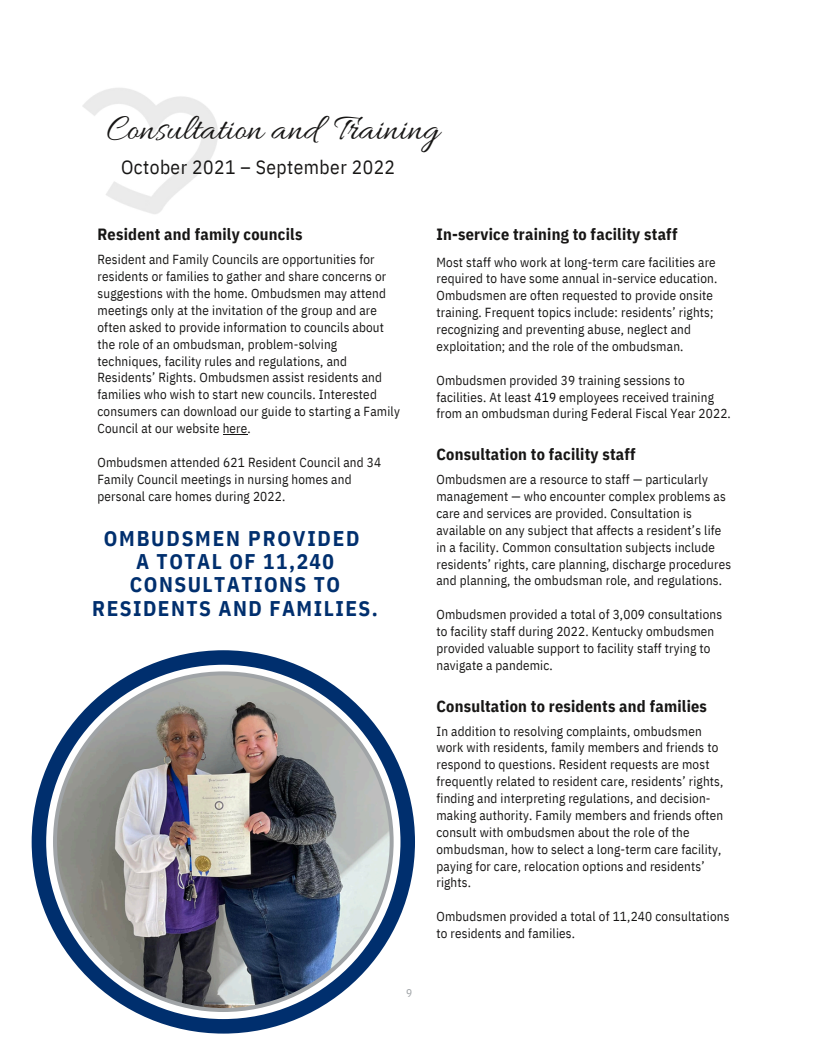
<style>
.page{position:relative;width:825px;height:1050px;background:#fff}
.page>*{position:absolute;margin:0;border:0;box-sizing:border-box;transform-origin:0 0}
.t1{font:37.5px "Allura";color:#171615}
.t2{font:700 21.25px/23.5px "IBM Plex Sans Cond";letter-spacing:.07em;color:#002f6e;text-align:center}
.t3{font:19.38px "IBM Plex Sans Cond";letter-spacing:.025em;color:#171615}
.t4{font:700 16.25px "IBM Plex Sans Cond";letter-spacing:.015em;color:#171615}
.t5{font:13.12px/16.9px "IBM Plex Sans Cond";letter-spacing:.015em;color:#171615}
.t6{font:11.25px "IBM Plex Sans Cond";color:#a0a4a7}
.s1{color:#000}
</style>
<div class="page">
<svg style="left:32px;top:650px;width:383px;height:384px"></svg>
<img style="left:53px;top:671px;width:341px;height:341px">
<img style="left:82px;top:88px;width:136px;height:126px">
<svg style="left:223px;top:434px;width:25px;height:1px"></svg>
<h3 class="t1" style="left:107px;top:108px;width:334px">Consultation and Training</h3>
<p class="t3" style="left:121px;top:154px;width:276px">October 2021 – September 2022</p>
<p class="t4" style="left:98px;top:224px;width:206px">Resident and family councils</p>
<p class="t5" style="left:98px;top:251px;width:304px">Resident and Family Councils are opportunities for residents or families to gather and share concerns or suggestions with the home. Ombudsmen may attend meetings only at the invitation of the group and are often asked to provide information to councils about the role of an ombudsman, problem-solving techniques, facility rules and regulations, and Residents’ Rights. Ombudsmen assist residents and families who wish to start new councils. Interested consumers can download our guide to starting a Family Council at our website here.</p>
<h4 class="t5" style="left:98px;top:453px;width:285px">Ombudsmen attended 621 Resident Council and 34<br>Family Council meetings in nursing homes and personal care homes during 2022.</h4>
<p class="t2" style="left:92px;top:526px;width:287px">OMBUDSMEN PROVIDED<br>A TOTAL OF 11,240<br>CONSULTATIONS TO<br>RESIDENTS AND FAMILIES.</p>
<h4 class="t6" style="left:406px;top:985px;width:8px">9</h4>
<p class="t4" style="left:436px;top:224px;width:243px">In-service training to facility staff</p>
<p class="t5" style="left:436px;top:253px;width:282px">Most staff who work at long-term care facilities are required to have some annual in-service education.<br>Ombudsmen are often requested to provide onsite training. Frequent topics include: residents’ rights; recognizing and preventing abuse, neglect and exploitation; and the role of the ombudsman.</p>
<p class="t5" style="left:436px;top:371px;width:250px">Ombudsmen provided 39 training sessions to</p>
<h4 class="t5" style="left:436px;top:388px;width:296px">facilities. At least <span class="s1">419</span> employees received training from an ombudsman during Federal Fiscal Year 2022.</h4>
<p class="t4" style="left:436px;top:444px;width:201px">Consultation to facility staff</p>
<p class="t5" style="left:436px;top:471px;width:291px">Ombudsmen are a resource to staff — particularly management — who encounter complex problems as care and services are provided. Consultation is available on any subject that affects a resident’s life</p>
<p class="t5" style="left:436px;top:538px;width:296px">in a facility. Common consultation subjects include residents’ rights, care planning, discharge procedures and planning, the ombudsman role, and regulations.</p>
<h4 class="t5" style="left:436px;top:606px;width:287px">Ombudsmen provided a total of 3,009 consultations to facility staff during 2022. Kentucky ombudsmen provided valuable support to facility staff trying to navigate a pandemic.</h4>
<p class="t4" style="left:436px;top:695px;width:272px">Consultation to residents and families</p>
<p class="t5" style="left:436px;top:722px;width:289px">In addition to resolving complaints, ombudsmen work with residents, family members and friends to respond to questions. Resident requests are most frequently related to resident care, residents’ rights, finding and interpreting regulations, and decision&shy;making authority. Family members and friends often consult with ombudsmen about the role of the ombudsman, how to select a long-term care facility, paying for care, relocation options and residents’ rights.</p>
<h2 class="t5" style="left:436px;top:908px;width:295px">Ombudsmen provided a total of 11,240 consultations to residents and families.</h2>
</div>
